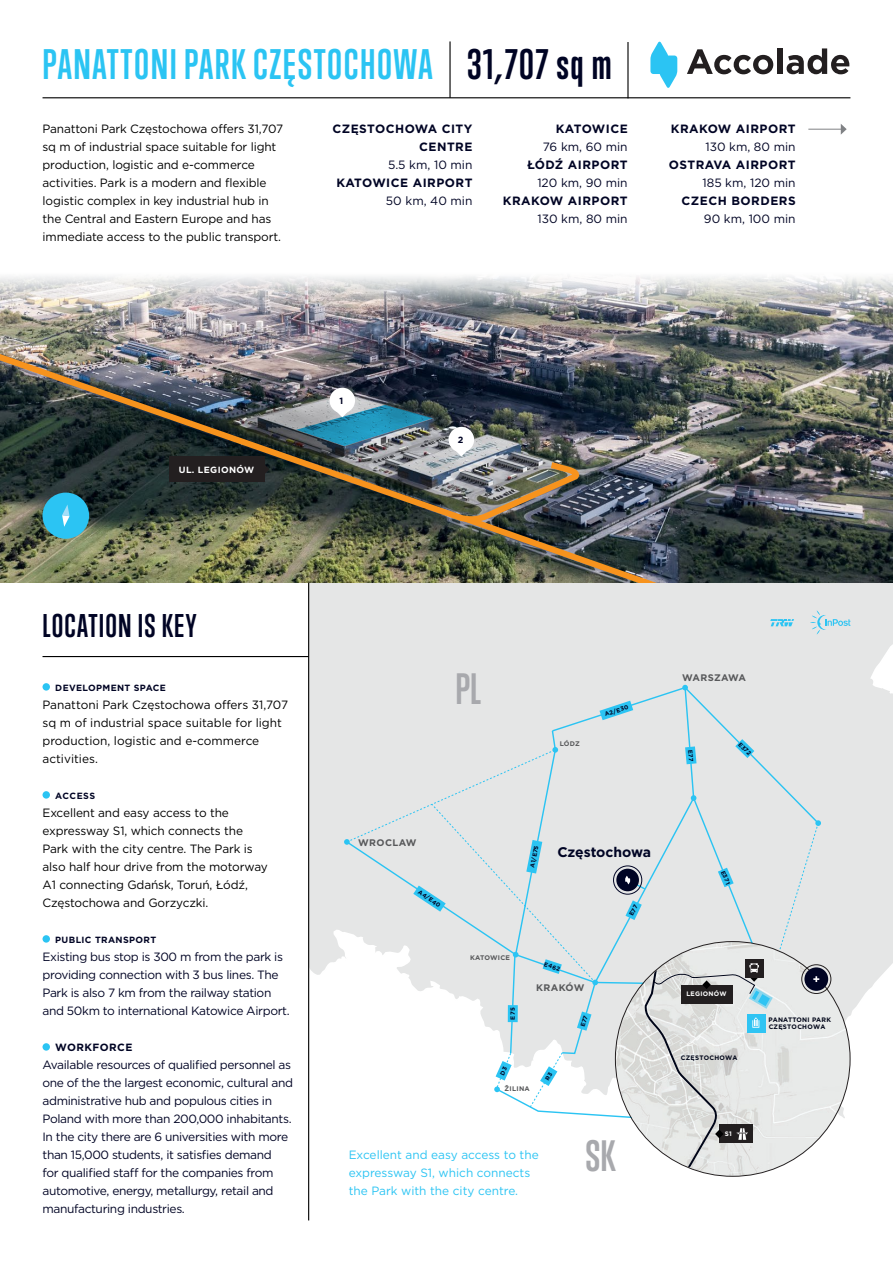
<style>
.page{position:relative;width:893px;height:1263px;background:#fff}
.page>*{position:absolute;margin:0;border:0;box-sizing:border-box;transform-origin:0 0}
.t1{font:700 40.05px "Trump Gothic Pro";color:#a8a9ad}
.t2{font:700 39px "Trump Gothic Pro";letter-spacing:.04em;color:#2bc4f3}
.t3{font:700 39px "Trump Gothic Pro";letter-spacing:.04em;color:#000424}
.t4{font:700 30px "Trump Gothic Pro";letter-spacing:.04em;color:#000424}
.t5{font:700 13.95px "Gotham";letter-spacing:-.005em;color:#000424}
.t6{font:12px/18px "Gotham";letter-spacing:-.01em;color:#000}
.t7{font:12px/18px "Gotham";letter-spacing:-.03em;color:#000424}
.t8{font:700 12px/18px "Gotham";letter-spacing:.04em;color:#000424;text-align:right}
.t9{font:12px/18px "Gotham";color:#2bc4f3}
.t10{font:12px "Gotham";color:#000424}
.t11{font:700 12px "Gotham";letter-spacing:.02em;color:#000424}
.t12{font:700 10.5px "Gotham";letter-spacing:.04em;color:#000424}
.t13{font:700 9.6px "Gotham";letter-spacing:.04em;color:#57585a}
.t14{font:700 9px "Gotham";letter-spacing:.04em;color:#000424}
.t15{font:700 9px "Gotham";letter-spacing:.04em;color:#fff}
.t16{font:700 6.75px "Gotham";letter-spacing:.04em;color:#57585a}
.t17{font:700 6.75px "Gotham";letter-spacing:.02em;color:#57585a}
.t18{font:700 6.45px/7.5px "Gotham";letter-spacing:.04em;color:#000518}
.t19{font:700 6.45px "Gotham";letter-spacing:.04em;color:#fff}
.t20{font:700 6px "Gotham";color:#000424}
</style>
<div class="page">
<svg style="left:309px;top:583px;width:584px;height:539px;background:#e7e8e8"></svg>
<hr style="left:308px;top:583px;width:1px;height:637px;background:#000">
<img style="left:0;top:276px;width:893px;height:307px">
<svg style="left:687px;top:49px;width:86px;height:25px"></svg>
<div style="left:777px;top:48px;width:6px;height:26px;background:#231f20"></div>
<svg style="left:787px;top:48px;width:62px;height:26px"></svg>
<svg style="left:650px;top:41px;width:27px;height:47px"></svg>
<hr style="left:43px;top:97px;width:807px;height:1px;background:#000">
<hr style="left:449px;top:41px;width:2px;height:57px;background:#000">
<div style="left:43px;top:683px;width:7px;height:8px;background:#2bc4f3;border-radius:50%"></div>
<div style="left:43px;top:791px;width:7px;height:8px;background:#2bc4f3;border-radius:50%"></div>
<div style="left:43px;top:935px;width:7px;height:8px;background:#2bc4f3;border-radius:50%"></div>
<div style="left:43px;top:1043px;width:7px;height:8px;background:#2bc4f3;border-radius:50%"></div>
<hr style="left:43px;top:656px;width:266px;height:1px;background:#000">
<div style="left:43px;top:493px;width:46px;height:46px;background:#2bc4f3;border-radius:50%"></div>
<img style="left:616px;top:942px;width:234px;height:234px;border-radius:117px">
<div style="left:804px;top:967px;width:24px;height:24px;background:#000424;border-radius:50%"></div>
<div style="left:801px;top:964px;width:30px;height:30px;border:1px solid #231f20;border-radius:50%"></div>
<hr style="left:627px;top:42px;width:2px;height:56px;background:#000">
<img style="left:0;top:347px;width:581px;height:178px">
<svg style="left:264px;top:463px;width:5px;height:13px"></svg>
<div style="left:169px;top:457px;width:95px;height:25px;background:#231f20"></div>
<div style="left:330px;top:388px;width:25px;height:25px;background:#fff;border-radius:50%"></div>
<img style="left:296px;top:404px;width:137px;height:42px">
<img style="left:458px;top:511px;width:207px;height:72px">
<hr style="left:808px;top:129px;width:34px;height:1px;background:#808285">
<svg style="left:841px;top:124px;width:6px;height:11px"></svg>
<svg style="left:810px;top:610px;width:40px;height:24px"></svg>
<svg style="left:770px;top:619px;width:24px;height:7px"></svg>
<svg style="left:344px;top:685px;width:477px;height:488px"></svg>
<p class="t2" style="left:43px;top:40px;width:392px">PANATTONI PARK CZĘSTOCHOWA</p>
<p class="t3" style="left:467px;top:40px;width:146px">31,707 sq m</p>
<p class="t6" style="left:43px;top:119px;width:242px">Panattoni Park Częstochowa offers 31,707 sq m of industrial space suitable for light production, logistic and e-commerce activities. Park is a modern and flexible logistic complex in key industrial hub in the Central and Eastern Europe and has immediate access to the public transport.</p>
<p class="t11" style="left:556px;top:120px;width:73px">KATOWICE</p>
<p class="t8" style="left:332px;top:119px;width:142px">CZĘSTOCHOWA CITY<br>CENTRE</p>
<p class="t7" style="left:388px;top:155px;width:86px">5.5 km, 10 min</p>
<p class="t8" style="left:336px;top:173px;width:138px">KATOWICE AIRPORT</p>
<p class="t7" style="left:386px;top:191px;width:88px">50 km, 40 min</p>
<p class="t7" style="left:543px;top:137px;width:86px">76 km, 60 min</p>
<p class="t8" style="left:527px;top:155px;width:102px">ŁÓDŹ AIRPORT</p>
<p class="t10" style="left:537px;top:175px;width:92px">120 km, 90 min</p>
<p class="t8" style="left:503px;top:191px;width:126px">KRAKOW AIRPORT</p>
<p class="t10" style="left:537px;top:211px;width:92px">130 km, 80 min</p>
<p class="t8" style="left:671px;top:119px;width:126px">KRAKOW AIRPORT</p>
<p class="t10" style="left:705px;top:139px;width:92px">130 km, 80 min</p>
<p class="t8" style="left:669px;top:155px;width:128px">OSTRAVA AIRPORT</p>
<p class="t10" style="left:702px;top:175px;width:95px">185 km, 120 min</p>
<p class="t8" style="left:682px;top:191px;width:116px">CZECH BORDERS</p>
<p class="t10" style="left:704px;top:211px;width:93px">90 km, 100 min</p>
<p class="t15" style="left:179px;top:464px;width:77px">UL. LEGIONÓW</p>
<p class="t14" style="left:340px;top:395px;width:5px">1</p>
<p class="t14" style="left:458px;top:434px;width:7px">2</p>
<p class="t4" style="left:43px;top:607px;width:155px">LOCATION IS KEY</p>
<p class="t14" style="left:55px;top:681px;width:112px">DEVELOPMENT SPACE</p>
<p class="t6" style="left:43px;top:695px;width:247px">Panattoni Park Częstochowa offers 31,707 sq m of industrial space suitable for light production, logistic and e-commerce activities.</p>
<p class="t14" style="left:55px;top:789px;width:41px">ACCESS</p>
<p class="t6" style="left:43px;top:803px;width:227px">Excellent and easy access to the expressway S1, which connects the Park with the city centre. The Park is also half hour drive from the motorway A1 connecting Gdańsk, Toruń, Łódź, Częstochowa and Gorzyczki.</p>
<p class="t14" style="left:55px;top:933px;width:102px">PUBLIC TRANSPORT</p>
<p class="t7" style="left:43px;top:947px;width:249px">Existing bus stop is 300 m from the park is providing connection with 3 bus lines. The Park is also 7 km from the railway station and 50km to international Katowice Airport.</p>
<p class="t12" style="left:55px;top:1040px;width:79px">WORKFORCE</p>
<p class="t7" style="left:43px;top:1055px;width:252px">Available resources of qualified personnel as one of the the largest economic, cultural and administrative hub and populous cities in Poland with more than 200,000 inhabitants.<br>In the city there are 6 universities with more than 15,000 students, it satisfies demand<br>for qualified staff for the companies from automotive, energy, metallurgy, retail and manufacturing industries.</p>
<p class="t1" style="left:455px;top:665px;width:27px">PL</p>
<p class="t16" style="left:560px;top:739px;width:22px">LÓDZ</p>
<p class="t20" style="left:603px;top:710px;width:26px;rotate:-18deg">A2/E30</p>
<p class="t13" style="left:682px;top:672px;width:65px">WARSZAWA</p>
<p class="t20" style="left:742px;top:740px;width:17px;rotate:44deg">E372</p>
<p class="t13" style="left:358px;top:836px;width:60px">WROCLAW</p>
<p class="t20" style="left:421px;top:888px;width:27px;rotate:34deg">A4/E40</p>
<p class="t20" style="left:528px;top:867px;width:24px;rotate:-79deg">A1/E75</p>
<p class="t5" style="left:557px;top:843px;width:95px">Częstochowa</p>
<p class="t17" style="left:470px;top:953px;width:41px">KATOWICE</p>
<p class="t20" style="left:509px;top:1019px;width:13px;rotate:-90deg">E75</p>
<p class="t20" style="left:545px;top:960px;width:18px;rotate:18deg">E462</p>
<p class="t13" style="left:536px;top:981px;width:50px">KRAKÓW</p>
<p class="t16" style="left:505px;top:1084px;width:27px">ŽILINA</p>
<p class="t9" style="left:349px;top:1145px;width:192px">Excellent and easy access to the expressway S1, which connects the Park with the city centre.</p>
<p class="t1" style="left:585px;top:1131px;width:31px">SK</p>
<p class="t20" style="left:726px;top:869px;width:16px;rotate:67deg">E371</p>
<p class="t19" style="left:686px;top:989px;width:42px">LEGIONÓW</p>
<p class="t18" style="left:681px;top:1053px;width:58px">CZĘSTOCHOWA</p>
<p class="t19" style="left:725px;top:1129px;width:9px">S1</p>
<p class="t18" style="left:769px;top:1015px;width:64px">PANATTONI PARK<br>CZĘSTOCHOWA</p>
</div>
